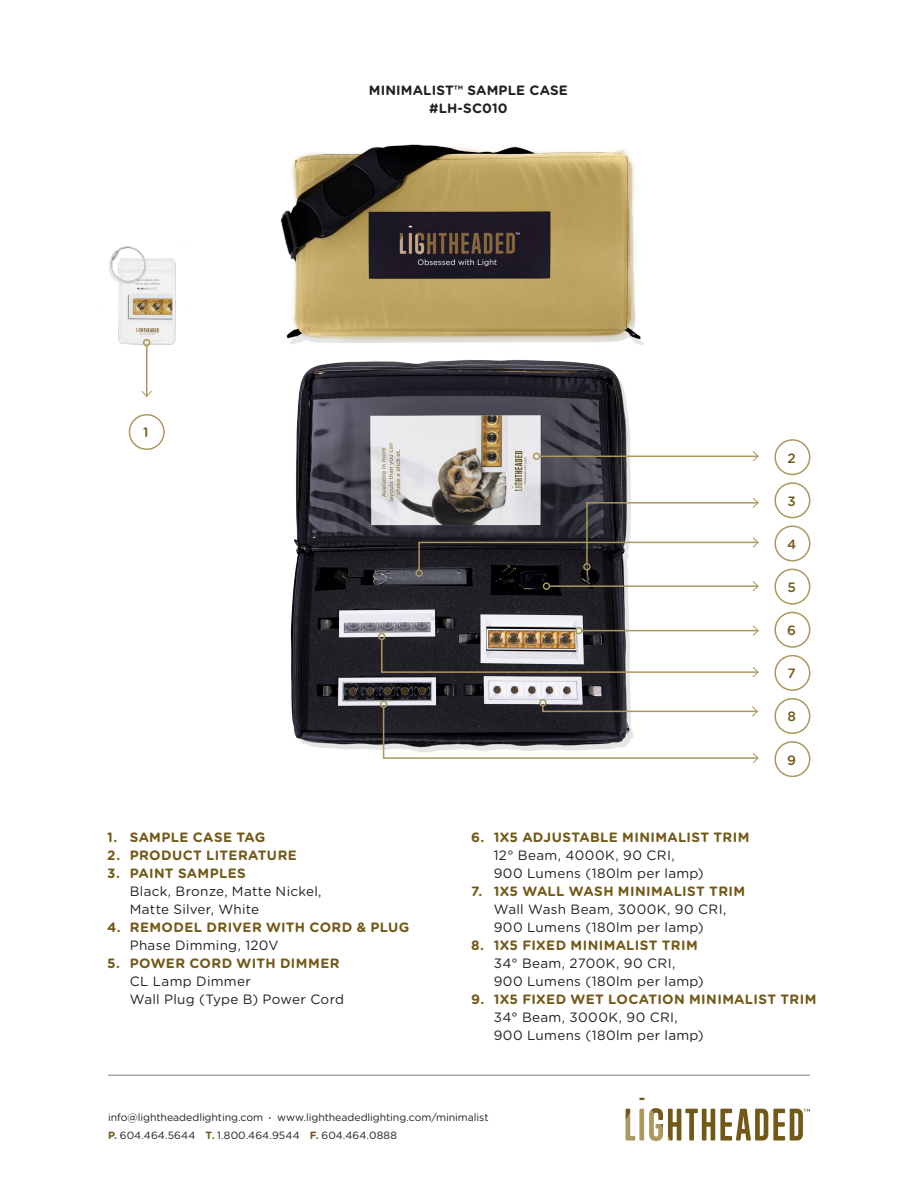
<style>
.page{position:relative;width:918px;height:1188px;background:#fff}
.page>*{position:absolute;margin:0;border:0;box-sizing:border-box;transform-origin:0 0}
.t1{font:13.5px/18px "Gotham Rounded";letter-spacing:.025em;color:#231f20}
.t2{font:700 13.5px/18px "Gotham Rounded";letter-spacing:.03em;color:#725917}
.t3{font:700 13.5px/18px "Gotham Rounded";letter-spacing:.01em;color:#231f20;text-align:center}
.Body-Markers{font:500 13.5px "Gotham Rounded";color:#725917}
.t4{font:10.5px/18px "Gotham Rounded";color:#231f20}
.s1{font-weight:700;color:#725917}
.s2{font-weight:400;color:#231f20}
</style>
<div class="page">
<hr style="left:108px;top:1075px;width:702px;height:1px;background:#808080">
<div style="left:639px;top:1109px;width:5px;height:32px;background:#aa985d"></div>
<svg style="left:626px;top:1109px;width:9px;height:32px"></svg>
<svg style="left:649px;top:1108px;width:161px;height:33px"></svg>
<img style="left:290px;top:359px;width:371px;height:391px">
<div style="left:380px;top:701px;width:7px;height:7px;border:2px solid #aa985d;border-radius:50%"></div>
<div style="left:415px;top:569px;width:8px;height:8px;border:2px solid #aa985d;border-radius:50%"></div>
<svg style="left:418px;top:497px;width:341px;height:75px"></svg>
<hr style="left:540px;top:456px;width:218px;height:1px;background:#aa985d">
<div style="left:533px;top:453px;width:7px;height:7px;border:2px solid #aa985d;border-radius:50%"></div>
<svg style="left:752px;top:451px;width:7px;height:11px"></svg>
<hr style="left:549px;top:585px;width:209px;height:2px;background:#aa985d">
<div style="left:543px;top:582px;width:7px;height:8px;border:2px solid #aa985d;border-radius:50%"></div>
<svg style="left:752px;top:581px;width:7px;height:11px"></svg>
<div style="left:539px;top:699px;width:8px;height:7px;border:2px solid #aa985d;border-radius:50%"></div>
<svg style="left:382px;top:704px;width:377px;height:60px"></svg>
<div style="left:378px;top:633px;width:8px;height:7px;border:2px solid #aa985d;border-radius:50%"></div>
<svg style="left:380px;top:625px;width:379px;height:53px"></svg>
<div style="left:774px;top:655px;width:36px;height:36px;border:2px solid #aa985d;border-radius:50%"></div>
<div style="left:774px;top:698px;width:36px;height:36px;border:2px solid #aa985d;border-radius:50%"></div>
<div style="left:774px;top:741px;width:36px;height:36px;border:2px solid #aa985d;border-radius:50%"></div>
<div style="left:774px;top:612px;width:36px;height:36px;border:2px solid #aa985d;border-radius:50%"></div>
<div style="left:774px;top:569px;width:36px;height:36px;border:2px solid #aa985d;border-radius:50%"></div>
<div style="left:774px;top:525px;width:36px;height:36px;border:2px solid #aa985d;border-radius:50%"></div>
<div style="left:774px;top:439px;width:36px;height:36px;border:2px solid #aa985d;border-radius:50%"></div>
<div style="left:774px;top:482px;width:36px;height:36px;border:2px solid #aa985d;border-radius:50%"></div>
<img style="left:280px;top:144px;width:364px;height:201px">
<img style="left:108px;top:240px;width:77px;height:117px">
<hr style="left:146px;top:346px;width:1px;height:50px;background:#aa985d">
<div style="left:143px;top:339px;width:7px;height:7px;border:2px solid #aa985d;border-radius:50%"></div>
<svg style="left:141px;top:390px;width:11px;height:7px"></svg>
<div style="left:129px;top:414px;width:36px;height:36px;border:2px solid #aa985d;border-radius:50%"></div>
<p class="Body-Markers" style="left:143px;top:423px;width:7px">1</p>
<p class="t3" style="left:369px;top:80px;width:200px">MINIMALIST™ SAMPLE CASE #LH-SC010</p>
<p class="Body-Markers" style="left:788px;top:448px;width:10px">2</p>
<p class="Body-Markers" style="left:788px;top:491px;width:10px">3</p>
<p class="Body-Markers" style="left:787px;top:534px;width:11px">4</p>
<p class="Body-Markers" style="left:787px;top:578px;width:10px">5</p>
<p class="Body-Markers" style="left:787px;top:621px;width:10px">6</p>
<p class="Body-Markers" style="left:788px;top:664px;width:10px">7</p>
<p class="Body-Markers" style="left:787px;top:707px;width:10px">8</p>
<p class="Body-Markers" style="left:787px;top:750px;width:10px">9</p>
<p class="t2" style="left:107px;top:827px;width:160px">1. SAMPLE CASE TAG</p>
<p class="t2" style="left:107px;top:845px;width:191px">2. PRODUCT LITERATURE</p>
<p class="t1" style="left:130px;top:863px;width:193px;text-indent:-22px"><span class="s1">3. PAINT SAMPLES<br></span>Black, Bronze, Matte Nickel,<br>Matte Silver, White</p>
<p class="t2" style="left:130px;top:917px;width:281px;text-indent:-22px">4. REMODEL DRIVER WITH CORD &amp; PLUG<br><span class="s2">Phase Dimming, 120V</span></p>
<p class="t1" style="left:130px;top:953px;width:216px;text-indent:-22px"><span class="s1">5. POWER CORD WITH DIMMER<br></span>CL Lamp Dimmer<br>Wall Plug (Type B) Power Cord</p>
<p class="t1" style="left:494px;top:827px;width:257px;text-indent:-22px"><span class="s1">6. 1X5 ADJUSTABLE MINIMALIST TRIM<br></span>12° Beam, 4000K, 90 CRI,<br>900 Lumens (180lm per lamp)</p>
<p class="t1" style="left:494px;top:881px;width:253px;text-indent:-22px"><span class="s1">7. 1X5 WALL WASH MINIMALIST TRIM<br></span>Wall Wash Beam, 3000K, 90 CRI,<br>900 Lumens (180lm per lamp)</p>
<p class="t1" style="left:494px;top:935px;width:211px;text-indent:-22px"><span class="s1">8. 1X5 FIXED MINIMALIST TRIM<br></span>34° Beam, 2700K, 90 CRI,<br>900 Lumens (180lm per lamp)</p>
<p class="t1" style="left:494px;top:989px;width:324px;text-indent:-22px"><span class="s1">9. 1X5 FIXED WET LOCATION MINIMALIST TRIM<br></span>34° Beam, 3000K, 90 CRI,<br>900 Lumens (180lm per lamp)</p>
<p class="t4" style="left:108px;top:1107px;width:382px">info@lightheadedlighting.com <span class="s1">.</span> www.lightheadedlighting.com/minimalist<br><span class="s1">P.</span> 604.464.5644 <span class="s1">T.</span> 1.800.464.9544 <span class="s1">F.</span> 604.464.0888</p>
</div>
